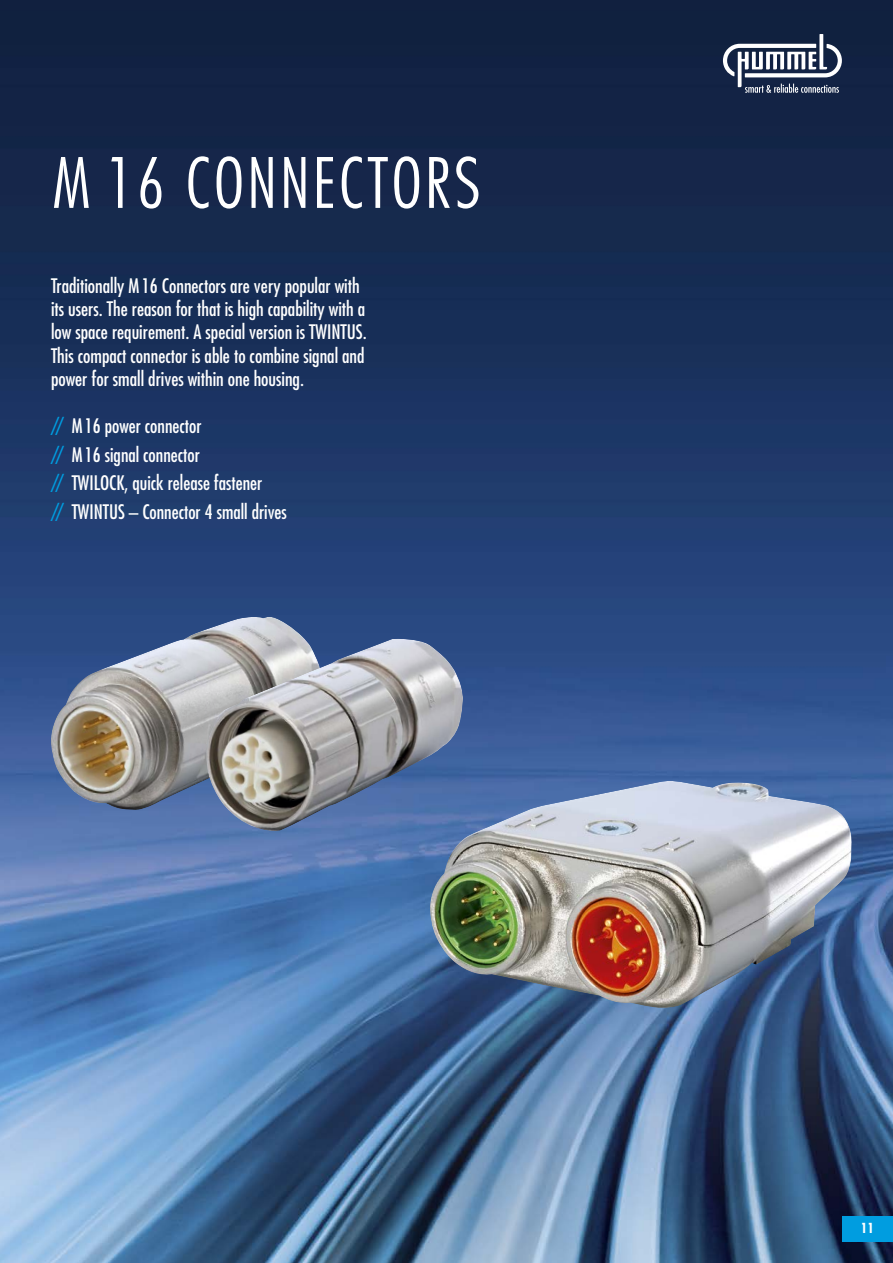
<style>
.page{position:relative;width:893px;height:1263px;background:#fff}
.page>*{position:absolute;margin:0;border:0;box-sizing:border-box;transform-origin:0 0}
.t1{font:300 condensed 67.5px "Futura Std";letter-spacing:.05em;color:#fff}
.t2{font:condensed 19.5px/23.4px "Futura Std";color:#fff}
.t3{font:700 condensed 13.5px "Futura Std";color:#fff}
.s1{color:#009de0}
</style>
<div class="page">
<img style="left:0;top:0;width:893px;height:1263px">
<div style="left:842px;top:1216px;width:51px;height:26px;background:#009de0"></div>
<img style="left:429px;top:781px;width:423px;height:228px">
<img style="left:50px;top:617px;width:272px;height:193px">
<img style="left:205px;top:638px;width:258px;height:193px">
<svg style="left:723px;top:34px;width:119px;height:59px"></svg>
<p class="t1" style="left:52px;top:154px;width:430px">M 16 CONNECTORS</p>
<p class="t2" style="left:51px;top:275px;width:317px">Traditionally M 16 Connectors are very popular with its users. The reason for that is high capability with a low space requirement. A special version is TWINTUS.<br>This compact connector is able to combine signal and power for small drives within one housing.</p>
<p class="t2" style="left:51px;top:415px;width:152px"><span class="s1">//</span> M 16 power connector</p>
<p class="t2" style="left:51px;top:444px;width:150px"><span class="s1">//</span> M 16 signal connector</p>
<p class="t2" style="left:51px;top:473px;width:213px"><span class="s1">//</span> TWILOCK, quick release fastener</p>
<p class="t2" style="left:51px;top:501px;width:237px"><span class="s1">//</span> TWINTUS – Connector 4 small drives</p>
<p class="t3" style="left:861px;top:1220px;width:15px">11</p>
</div>
